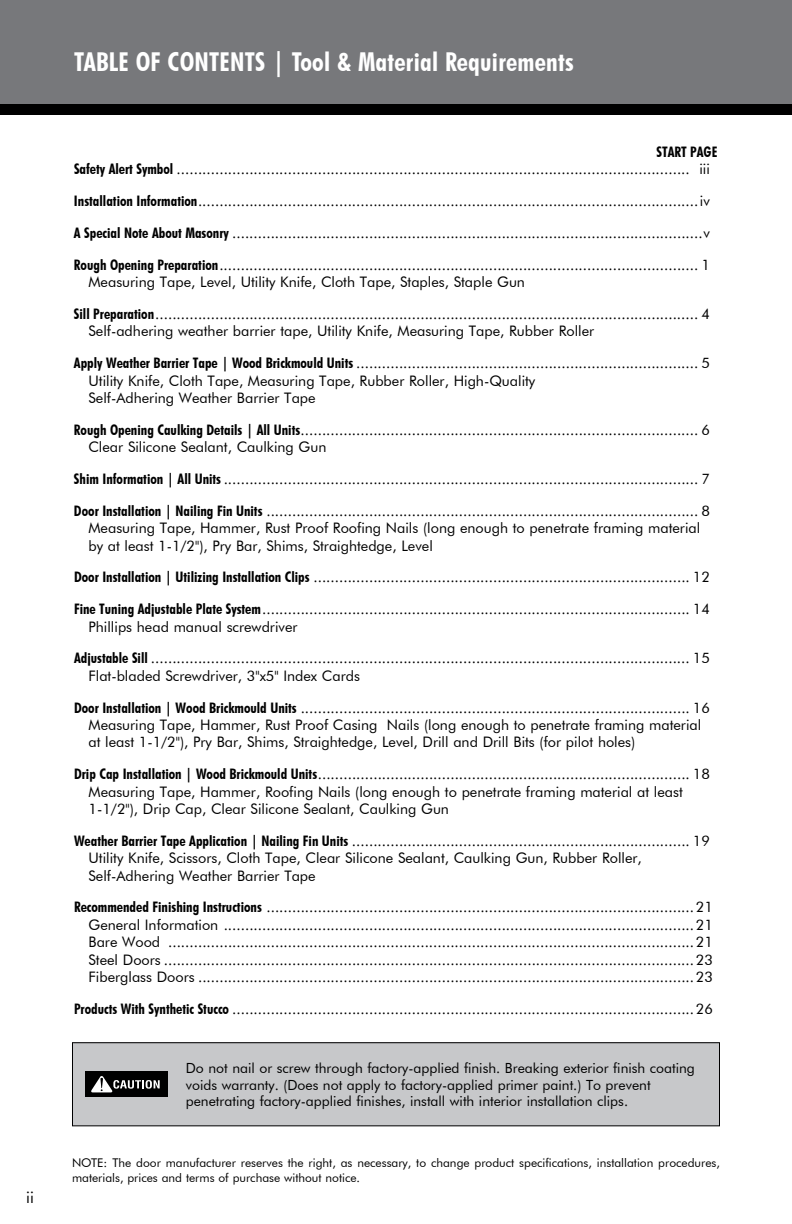
<style>
.page{position:relative;width:792px;height:1224px;background:#fff}
.page>*{position:absolute;margin:0;border:0;box-sizing:border-box;transform-origin:0 0}
.t1{font:700 condensed 26px "Futura BT";letter-spacing:.01em;color:#fff}
.t2{font:16px "Futura BT";color:#000}
.t3{font:14.4px/17.4px "Futura BT";color:#000}
.t4{font:14px/16.8px "Futura BT";color:#000}
.t5{font:12px/14.4px "Futura BT";color:#000}
.s1{font-weight:700;font-stretch:condensed}
</style>
<div class="page">
<div style="left:0;top:0;width:792px;height:108px;background:#77787b"></div>
<div style="left:0;top:104px;width:792px;height:11px;background:#000"></div>
<div style="left:72px;top:1042px;width:648px;height:85px;background:#c7c8ca"></div>
<div style="left:85px;top:1072px;width:83px;height:25px;background:#000"></div>
<svg style="left:91px;top:1076px;width:69px;height:17px"></svg>
<p class="t2" style="left:26px;top:1187px;width:9px">ii</p>
<h1 class="t1" style="left:74px;top:46px;width:501px">TABLE OF CONTENTS | Tool &amp; Material Requirements</h1>
<p class="t3" style="left:74px;top:143px;width:645px;text-indent:583px"><span class="s1">START PAGE<br>Safety Alert Symbol</span> ........................................................................................................................ iii</p>
<p class="t3" style="left:74px;top:192px;width:637px"><span class="s1">Installation Information</span>.....................................................................................................................iv</p>
<p class="t3" style="left:74px;top:224px;width:637px"><span class="s1">A Special Note About Masonry</span> ..............................................................................................................v</p>
<p class="t3" style="left:88px;top:256px;width:623px;text-indent:-14px"><span class="s1">Rough Opening Preparation</span>................................................................................................................ 1<br>Measuring Tape, Level, Utility Knife, Cloth Tape, Staples, Staple Gun</p>
<p class="t3" style="left:88px;top:305px;width:623px;text-indent:-14px"><span class="s1">Sill Preparation</span>............................................................................................................................... 4<br>Self-adhering weather barrier tape, Utility Knife, Measuring Tape, Rubber Roller</p>
<p class="t3" style="left:88px;top:354px;width:623px;text-indent:-14px"><span class="s1">Apply Weather Barrier Tape | Wood Brickmould Units</span> ................................................................................ 5<br>Utility Knife, Cloth Tape, Measuring Tape, Rubber Roller, High-Quality<br>Self-Adhering Weather Barrier Tape</p>
<p class="t3" style="left:88px;top:421px;width:623px;text-indent:-14px"><span class="s1">Rough Opening Caulking Details | All Units</span>............................................................................................. 6<br>Clear Silicone Sealant, Caulking Gun</p>
<p class="t3" style="left:74px;top:470px;width:638px"><span class="s1">Shim Information | All Units</span> ............................................................................................................... 7</p>
<p class="t3" style="left:89px;top:502px;width:623px;text-indent:-15px"><span class="s1">Door Installation | Nailing Fin Units</span> ..................................................................................................... 8<br>Measuring Tape, Hammer, Rust Proof Roofing Nails (long enough to penetrate framing material by at least 1-1/2"), Pry Bar, Shims, Straightedge, Level</p>
<p class="t3" style="left:74px;top:568px;width:637px"><span class="s1">Door Installation | Utilizing Installation Clips</span> ........................................................................................ 12</p>
<p class="t3" style="left:89px;top:600px;width:623px;text-indent:-15px"><span class="s1">Fine Tuning Adjustable Plate System</span>.................................................................................................... 14<br>Phillips head manual screwdriver</p>
<p class="t3" style="left:89px;top:649px;width:623px;text-indent:-14px"><span class="s1">Adjustable Sill</span> .............................................................................................................................. 15<br>Flat-bladed Screwdriver, 3"x5" Index Cards</p>
<p class="t3" style="left:89px;top:699px;width:623px;text-indent:-14px"><span class="s1">Door Installation | Wood Brickmould Units</span> ........................................................................................... 16<br>Measuring Tape, Hammer, Rust Proof Casing Nails (long enough to penetrate framing material at least 1-1/2"), Pry Bar, Shims, Straightedge, Level, Drill and Drill Bits (for pilot holes)</p>
<p class="t3" style="left:89px;top:765px;width:623px;text-indent:-15px"><span class="s1">Drip Cap Installation | Wood Brickmould Units</span>....................................................................................... 18<br>Measuring Tape, Hammer, Roofing Nails (long enough to penetrate framing material at least<br>1-1/2"), Drip Cap, Clear Silicone Sealant, Caulking Gun</p>
<p class="t3" style="left:89px;top:832px;width:623px;text-indent:-14px"><span class="s1">Weather Barrier Tape Application | Nailing Fin Units</span> ............................................................................... 19<br>Utility Knife, Scissors, Cloth Tape, Clear Silicone Sealant, Caulking Gun, Rubber Roller,<br>Self-Adhering Weather Barrier Tape</p>
<p class="t3" style="left:89px;top:898px;width:626px;text-align:justify;text-indent:-14px"><span class="s1">Recommended Finishing Instructions</span> ....................................................................................................21<br>General Information ..............................................................................................................21<br>Bare Wood ...........................................................................................................................21<br>Steel Doors ............................................................................................................................23<br>Fiberglass Doors ....................................................................................................................23</p>
<p class="t3" style="left:74px;top:1000px;width:641px"><span class="s1">Products With Synthetic Stucco</span> ............................................................................................................26</p>
<p class="t4" style="left:186px;top:1059px;width:511px">Do not nail or screw through factory-applied finish. Breaking exterior finish coating voids warranty. (Does not apply to factory-applied primer paint.) To prevent penetrating factory-applied finishes, install with interior installation clips.</p>
<p class="t5" style="left:72px;top:1156px;width:650px">NOTE: The door manufacturer reserves the right, as necessary, to change product specifications, installation procedures, materials, prices and terms of purchase without notice.</p>
</div>
